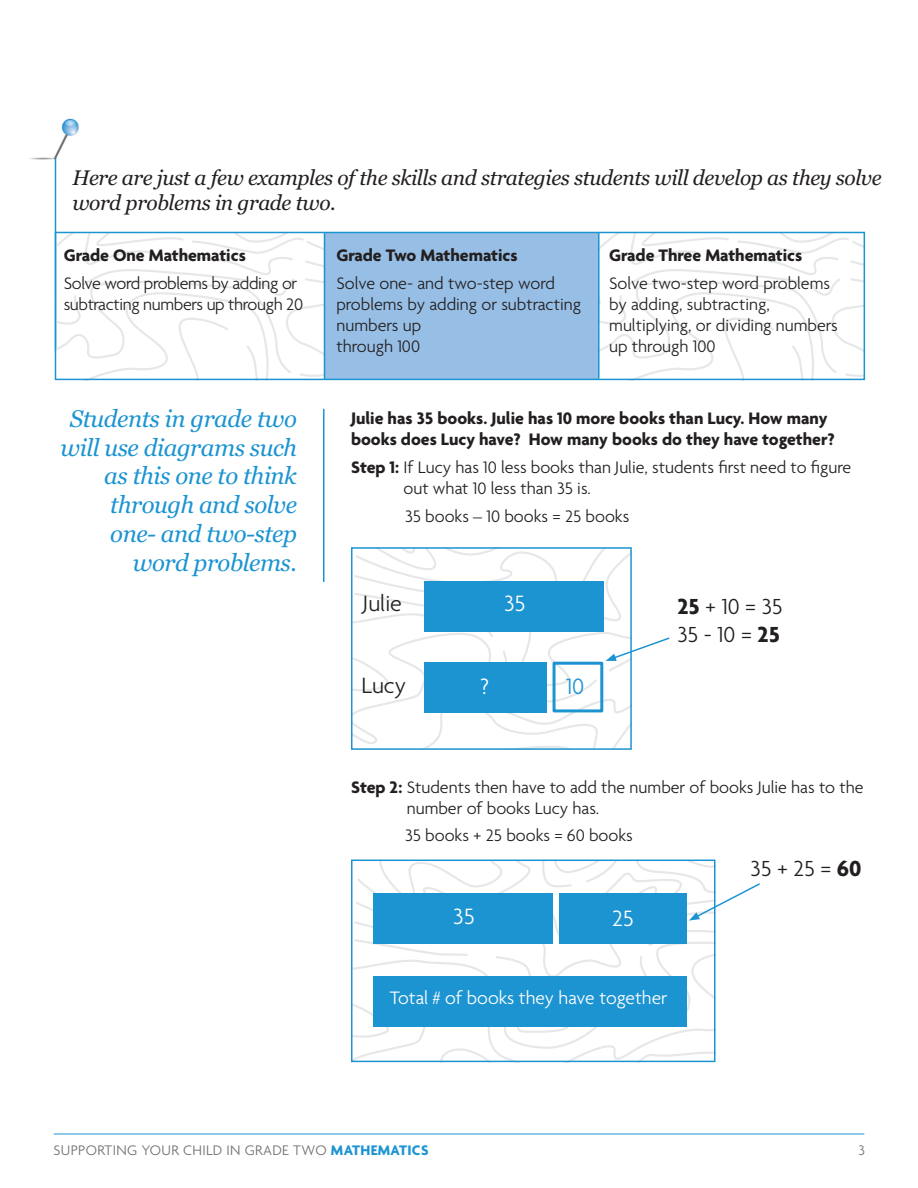
<style>
.page{position:relative;width:918px;height:1188px;background:#fff}
.page>*{position:absolute;margin:0;border:0;box-sizing:border-box;transform-origin:0 0}
.Call_Out{font:italic 24px/28.8px "Georgia";letter-spacing:-.02em;color:#1c94d2;text-align:right}
.Bullet_Copy{font:300 24px "Agenda";color:#231f20}
.Bullet_Copy-2{font:300 24px "Agenda";color:#fff}
.Bullet_Copy-3{font:300 24px "Agenda";color:#1c94d2}
.Bullet_Copy-4{font:300 23.55px "Agenda";color:#231f20}
.Call_Out-2{font:italic 21px/25.2px "Georgia";letter-spacing:-.02em;color:#231f20}
.Bullet_Copy-5{font:300 19.5px "Agenda";color:#fff}
.Bullet_Copy-6{font:300 18px/21px "Agenda";color:#231f20}
.Bullet_Copy-7{font:700 18px/21px "Agenda";color:#231f20}
.Bullet_Copy-8{font:300 18px/21px "Agenda";letter-spacing:-.02em;color:#231f20}
.t1{font:300 15px "Agenda";letter-spacing:.02em;color:#717074}
.s1{font-weight:700}
.s2{font-weight:700;color:#1c94d2}
</style>
<div class="page">
<img style="left:30px;top:118px;width:49px;height:44px">
<hr style="left:55px;top:158px;width:1px;height:191px;background:#1c94d2">
<svg style="left:354px;top:550px;width:275px;height:197px"></svg>
<svg style="left:354px;top:863px;width:359px;height:196px"></svg>
<svg style="left:54px;top:233px;width:270px;height:147px"></svg>
<svg style="left:600px;top:235px;width:262px;height:142px"></svg>
<div style="left:324px;top:233px;width:274px;height:146px;background:#97bfe6"></div>
<hr style="left:598px;top:233px;width:2px;height:145px;background:#1c94d2">
<hr style="left:324px;top:233px;width:1px;height:146px;background:#1c94d2">
<hr style="left:54px;top:1134px;width:810px;height:1px;background:#1c94d2">
<div style="left:55px;top:232px;width:810px;height:148px;border:2px solid #1c94d2"></div>
<div style="left:351px;top:547px;width:281px;height:203px;border:2px solid #1c94d2"></div>
<div style="left:351px;top:860px;width:365px;height:202px;border:2px solid #1c94d2"></div>
<hr style="left:323px;top:409px;width:2px;height:172px;background:#1c94d2">
<div style="left:424px;top:581px;width:179px;height:50px;background:#1c94d2"></div>
<div style="left:373px;top:893px;width:180px;height:51px;background:#1c94d2"></div>
<div style="left:559px;top:894px;width:128px;height:50px;background:#1c94d2"></div>
<div style="left:424px;top:662px;width:122px;height:50px;background:#1c94d2"></div>
<div style="left:553px;top:662px;width:50px;height:50px;border:3px solid #1c94d2"></div>
<div style="left:373px;top:976px;width:314px;height:51px;background:#1c94d2"></div>
<svg style="left:606px;top:636px;width:64px;height:25px"></svg>
<svg style="left:689px;top:882px;width:71px;height:39px"></svg>
<p class="Call_Out-2" style="left:72px;top:165px;width:811px">Here are just a few examples of the skills and strategies students will develop as they solve word problems in grade two.</p>
<p class="Bullet_Copy-7" style="left:64px;top:246px;width:184px">Grade One Mathematics</p>
<p class="Bullet_Copy-8" style="left:64px;top:274px;width:241px">Solve word problems by adding or subtracting numbers up through 20</p>
<p class="Call_Out" style="left:61px;top:404px;width:238px">Students in grade two will use diagrams such as this one to think through and solve one- and two-step word problems.</p>
<p class="Bullet_Copy-7" style="left:336px;top:246px;width:183px">Grade Two Mathematics</p>
<p class="Bullet_Copy-6" style="left:336px;top:274px;width:246px">Solve one- and two-step word problems by adding or subtracting numbers up<br>through 100</p>
<p class="Bullet_Copy-7" style="left:609px;top:246px;width:195px">Grade Three Mathematics</p>
<p class="Bullet_Copy-6" style="left:609px;top:274px;width:230px">Solve two-step word problems by adding, subtracting, multiplying, or dividing numbers up through 100</p>
<p class="Bullet_Copy-7" style="left:351px;top:409px;width:485px">Julie has 35 books. Julie has 10 more books than Lucy. How many books does Lucy have? How many books do they have together?</p>
<p class="Bullet_Copy-6" style="left:403px;top:458px;width:449px;text-indent:-52px"><span class="s1">Step 1:</span> If Lucy has 10 less books than Julie, students first need to figure out what 10 less than 35 is.</p>
<p class="Bullet_Copy-6" style="left:405px;top:507px;width:226px">35 books – 10 books = 25 books</p>
<p class="Bullet_Copy" style="left:363px;top:590px;width:40px">Julie</p>
<p class="Bullet_Copy" style="left:361px;top:672px;width:46px">Lucy</p>
<p class="Bullet_Copy-2" style="left:504px;top:591px;width:23px">35</p>
<p class="Bullet_Copy-2" style="left:480px;top:673px;width:10px">?</p>
<p class="Bullet_Copy-3" style="left:566px;top:673px;width:20px">10</p>
<p class="Bullet_Copy-4" style="left:677px;top:594px;width:107px"><span class="s1">25</span> + 10 = 35</p>
<p class="Bullet_Copy-4" style="left:677px;top:622px;width:104px">35 - 10 = <span class="s1">25</span></p>
<p class="Bullet_Copy-6" style="left:407px;top:777px;width:458px;text-indent:-56px"><span class="s1">Step 2:</span> Students then have to add the number of books Julie has to the number of books Lucy has.</p>
<p class="Bullet_Copy-6" style="left:405px;top:826px;width:229px">35 books + 25 books = 60 books</p>
<p class="Bullet_Copy-4" style="left:750px;top:856px;width:113px">35 + 25 = <span class="s1">60</span></p>
<p class="Bullet_Copy-2" style="left:453px;top:903px;width:23px">35</p>
<p class="Bullet_Copy-2" style="left:612px;top:905px;width:23px">25</p>
<p class="Bullet_Copy-5" style="left:390px;top:987px;width:279px">Total # of books they have together</p>
<p class="t1" style="left:54px;top:1142px;width:376px">SUPPORTING YOUR CHILD IN GRADE TWO <span class="s2">MATHEMATICS</span></p>
<p class="t1" style="left:859px;top:1142px;width:8px">3</p>
</div>
